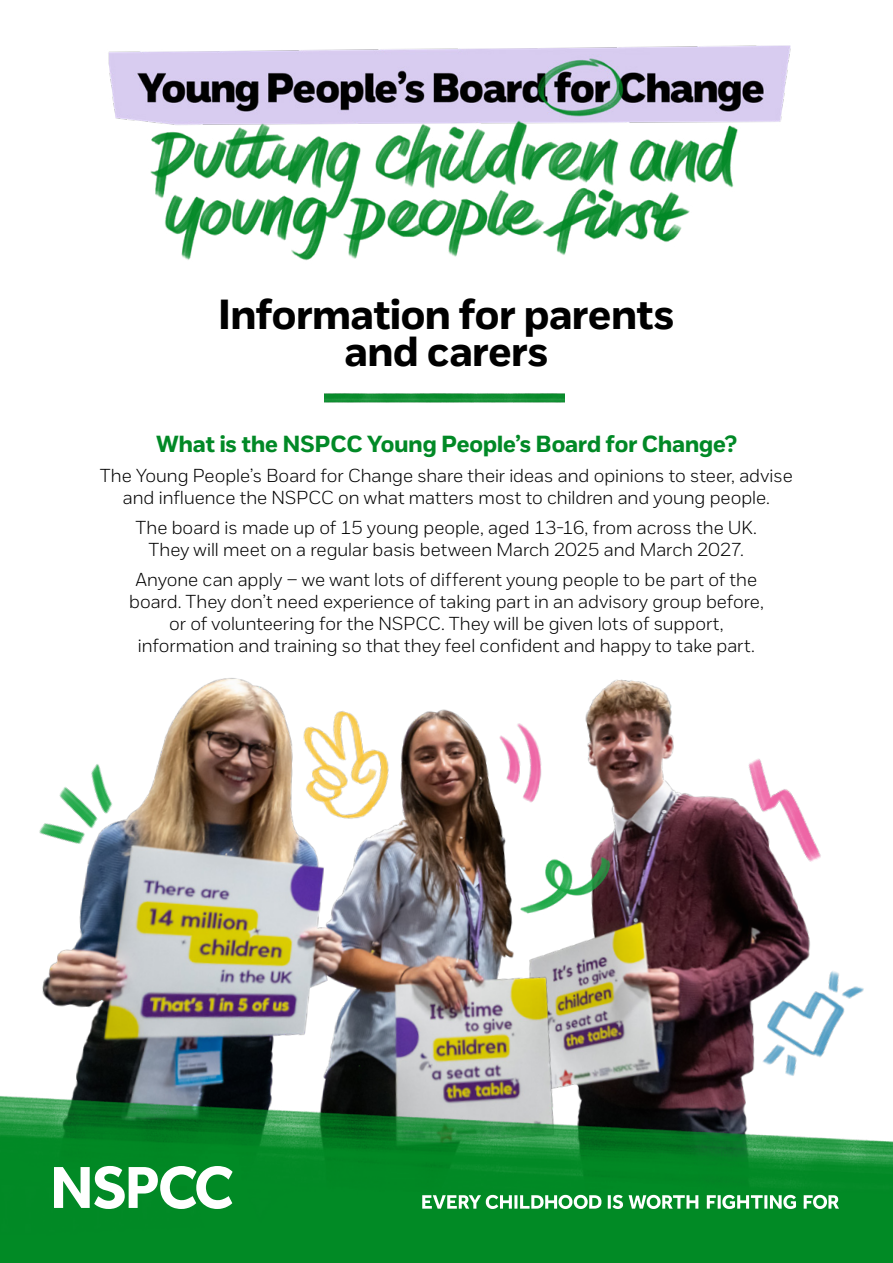
<style>
.page{position:relative;width:893px;height:1263px;background:#fff}
.page>*{position:absolute;margin:0;border:0;box-sizing:border-box;transform-origin:0 0}
.t1{font:700 42px/37.5px "NSPCC";color:#000;text-align:center}
.Headings{font:700 23.25px "NSPCC";color:#018926}
.Body{font:300 18.75px/21.8px "NSPCC";color:#000;text-align:center}
</style>
<div class="page">
<img style="left:597px;top:679px;width:213px;height:323px">
<img style="left:42px;top:678px;width:555px;height:324px">
<img style="left:285px;top:694px;width:122px;height:139px">
<img style="left:718px;top:749px;width:103px;height:119px">
<img style="left:747px;top:963px;width:117px;height:39px">
<img style="left:490px;top:717px;width:57px;height:89px">
<img style="left:0;top:1002px;width:893px;height:261px">
<svg style="left:54px;top:1166px;width:179px;height:43px"></svg>
<svg style="left:422px;top:1195px;width:417px;height:14px"></svg>
<img style="left:108px;top:45px;width:683px;height:77px">
<img style="left:141px;top:115px;width:611px;height:146px">
<img style="left:325px;top:393px;width:240px;height:10px">
<img style="left:39px;top:751px;width:92px;height:111px">
<img style="left:519px;top:852px;width:93px;height:64px">
<p class="t1" style="left:219px;top:295px;width:457px">Information for parents and carers</p>
<p class="Headings" style="left:156px;top:430px;width:582px">What is the NSPCC Young People’s Board for Change?</p>
<p class="Body" style="left:100px;top:465px;width:694px">The Young People’s Board for Change share their ideas and opinions to steer, advise and influence the NSPCC on what matters most to children and young people.</p>
<p class="Body" style="left:136px;top:517px;width:623px">The board is made up of 15 young people, aged 13-16, from across the UK.<br>They will meet on a regular basis between March 2025 and March 2027.</p>
<p class="Body" style="left:129px;top:569px;width:636px">Anyone can apply – we want lots of different young people to be part of the board. They don’t need experience of taking part in an advisory group before, or of volunteering for the NSPCC. They will be given lots of support, information and training so that they feel confident and happy to take part.</p>
</div>
